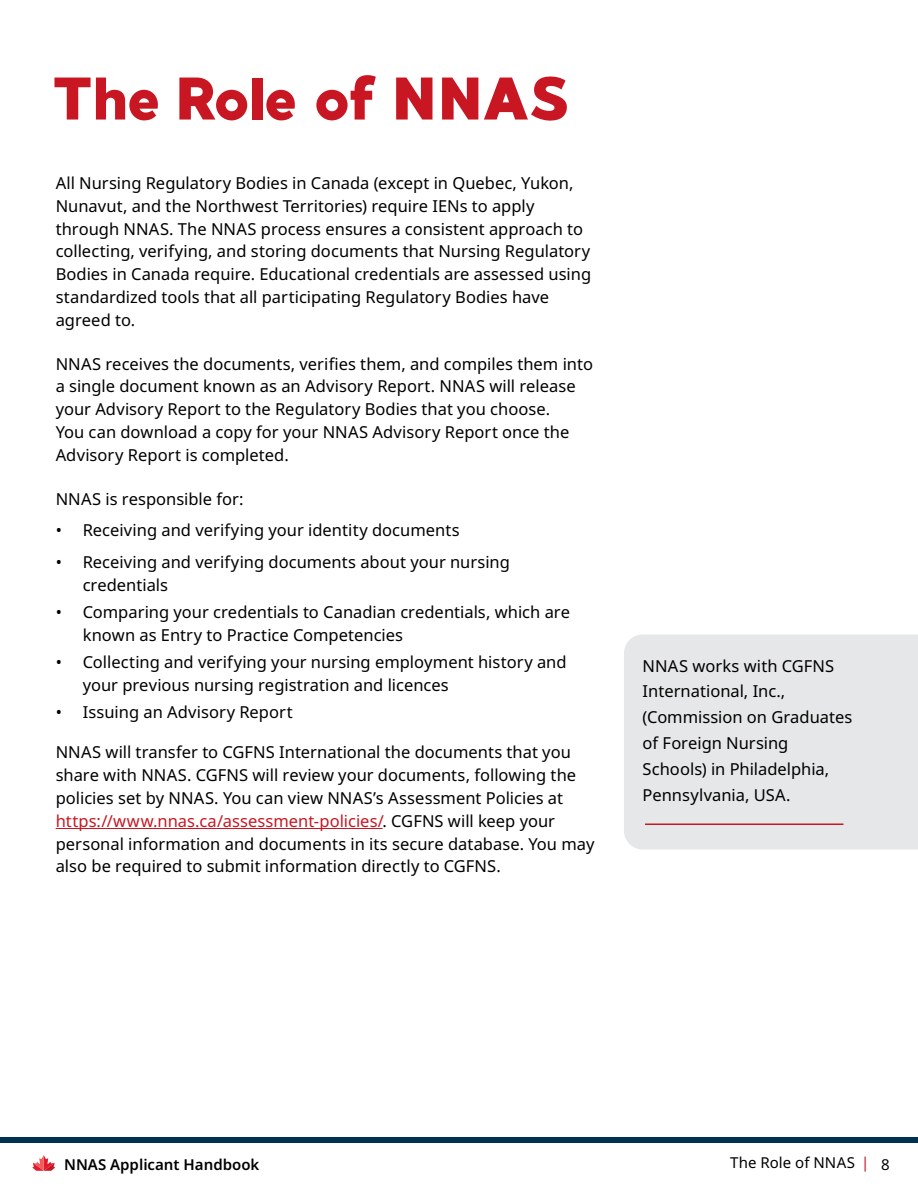
<style>
.page{position:relative;width:918px;height:1188px;background:#fff}
.page>*{position:absolute;margin:0;border:0;box-sizing:border-box;transform-origin:0 0}
.t1{font:60px "MADE Good Time Grotesk";letter-spacing:-.09em;color:#c81622}
.t2{font:16.5px/22.8px "Noto Sans";color:#000}
.t3{font:600 15px "Noto Sans";color:#000}
.t4{font:15px "Noto Sans";letter-spacing:.005em;color:#000}
.s1{color:#c81622}
.s2{color:#c71623}
</style>
<div class="page">
<div style="left:0;top:1137px;width:918px;height:5px;background:#00314f"></div>
<svg style="left:32px;top:1155px;width:23px;height:16px"></svg>
<hr style="left:56px;top:828px;width:327px;height:1px;background:#c81622">
<div style="left:624px;top:634px;width:294px;height:216px;background:#e6e7e8"></div>
<hr style="left:645px;top:824px;width:198px;height:1px;background:#c81622">
<h1 class="t1" style="left:50px;top:60px;width:523px">The Role of NNAS</h1>
<p class="t2" style="left:56px;top:172px;width:537px">All Nursing Regulatory Bodies in Canada (except in Quebec, Yukon, Nunavut, and the Northwest Territories) require IENs to apply through NNAS. The NNAS process ensures a consistent approach to collecting, verifying, and storing documents that Nursing Regulatory Bodies in Canada require. Educational credentials are assessed using standardized tools that all participating Regulatory Bodies have agreed to.</p>
<p class="t2" style="left:56px;top:353px;width:539px">NNAS receives the documents, verifies them, and compiles them into a single document known as an Advisory Report. NNAS will release your Advisory Report to the Regulatory Bodies that you choose.<br>You can download a copy for your NNAS Advisory Report once the Advisory Report is completed.</p>
<p class="t2" style="left:56px;top:488px;width:190px">NNAS is responsible for:</p>
<p class="t2" style="left:56px;top:519px;width:405px">• Receiving and verifying your identity documents</p>
<p class="t2" style="left:83px;top:551px;width:429px;text-indent:-27px">• Receiving and verifying documents about your nursing credentials</p>
<p class="t2" style="left:83px;top:601px;width:489px;text-indent:-27px">• Comparing your credentials to Canadian credentials, which are known as Entry to Practice Competencies</p>
<p class="t2" style="left:83px;top:651px;width:486px;text-indent:-27px">• Collecting and verifying your nursing employment history and your previous nursing registration and licences</p>
<p class="t2" style="left:56px;top:701px;width:238px">• Issuing an Advisory Report</p>
<p class="t2" style="left:56px;top:742px;width:540px">NNAS will transfer to CGFNS International the documents that you share with NNAS. CGFNS will review your documents, following the policies set by NNAS. You can view NNAS’s Assessment Policies at <span class="s1">https://www.nnas.ca/assessment-policies/</span>. CGFNS will keep your personal information and documents in its secure database. You may also be required to submit information directly to CGFNS.</p>
<p class="t2" style="left:643px;top:653px;width:211px;line-height:25.8px">NNAS works with CGFNS<br>International, Inc., (Commission on Graduates of Foreign Nursing<br>Schools) in Philadelphia,<br>Pennsylvania, USA.</p>
<p class="t4" style="left:730px;top:1152px;width:141px">The Role of NNAS <span class="s2">|</span></p>
<p class="t3" style="left:64px;top:1154px;width:197px">NNAS Applicant Handbook</p>
<p class="t4" style="left:881px;top:1154px;width:10px">8</p>
</div>
